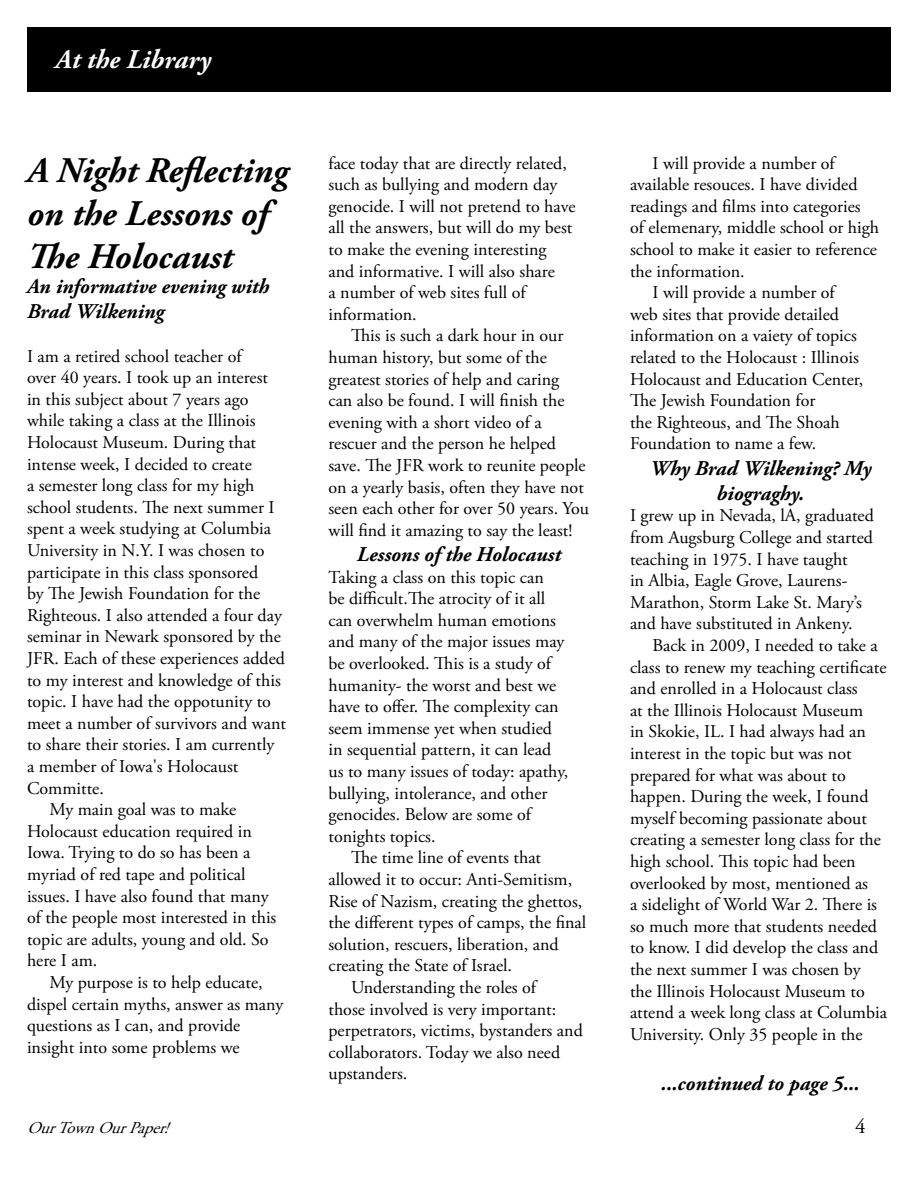
<style>
.page{position:relative;width:918px;height:1188px;background:#fff}
.page>*{position:absolute;margin:0;border:0;box-sizing:border-box;transform-origin:0 0}
.t1{font:italic 700 36px/43.2px "Adobe Garamond Pro";color:#000}
.t2{font:italic 700 27px "Adobe Garamond Pro";color:#fff}
.t3{font:italic 700 21px/25.2px "Adobe Garamond Pro";color:#000}
.t4{font:21px "Adobe Garamond Pro";color:#000}
.t5{font:18px/21.6px "Adobe Garamond Pro";color:#000}
.t6{font:italic 16.5px "Adobe Garamond Pro";color:#000}
</style>
<div class="page">
<div style="left:27px;top:27px;width:864px;height:64px;background:#000"></div>
<h2 class="t2" style="left:56px;top:44px;width:157px">At the Library</h2>
<h1 class="t1" style="left:27px;top:149px;width:263px">A Night Reflecting on the Lessons of<br>The Holocaust</h1>
<p class="t3" style="left:27px;top:274px;width:244px">An informative evening with<br>Brad Wilkening</p>
<p class="t5" style="left:27px;top:346px;width:216px">I am a retired school teacher of</p>
<p class="t5" style="left:27px;top:367px;width:243px">over 40 years. I took up an interest</p>
<p class="t5" style="left:27px;top:389px;width:223px">in this subject about 7 years ago</p>
<p class="t5" style="left:27px;top:411px;width:230px">while taking a class at the Illinois</p>
<p class="t5" style="left:27px;top:432px;width:231px">Holocaust Museum. During that</p>
<p class="t5" style="left:27px;top:454px;width:226px">intense week, I decided to create</p>
<p class="t5" style="left:27px;top:475px;width:229px">a semester long class for my high</p>
<p class="t5" style="left:27px;top:497px;width:249px">school students. The next summer I</p>
<p class="t5" style="left:27px;top:519px;width:246px">spent a week studying at Columbia</p>
<p class="t5" style="left:27px;top:540px;width:239px">University in N.Y. I was chosen to</p>
<p class="t5" style="left:27px;top:562px;width:233px">participate in this class sponsored</p>
<p class="t5" style="left:27px;top:583px;width:235px">by The Jewish Foundation for the</p>
<p class="t5" style="left:27px;top:605px;width:256px">Righteous. I also attended a four day</p>
<p class="t5" style="left:27px;top:627px;width:255px">seminar in Newark sponsored by the</p>
<p class="t5" style="left:27px;top:648px;width:259px">JFR. Each of these experiences added</p>
<p class="t5" style="left:27px;top:670px;width:255px">to my interest and knowledge of this</p>
<p class="t5" style="left:27px;top:691px;width:246px">topic. I have had the oppotunity to</p>
<p class="t5" style="left:27px;top:713px;width:261px">meet a number of survivors and want</p>
<p class="t5" style="left:27px;top:735px;width:249px">to share their stories. I am currently</p>
<p class="t5" style="left:27px;top:756px;width:213px">a member of Iowa's Holocaust</p>
<p class="t5" style="left:27px;top:778px;width:78px">Committe.</p>
<p class="t5" style="left:50px;top:799px;width:188px">My main goal was to make</p>
<p class="t5" style="left:27px;top:821px;width:226px">Holocaust education required in</p>
<p class="t5" style="left:27px;top:843px;width:225px">Iowa. Trying to do so has been a</p>
<p class="t5" style="left:27px;top:864px;width:220px">myriad of red tape and political</p>
<p class="t5" style="left:27px;top:886px;width:243px">issues. I have also found that many</p>
<p class="t5" style="left:27px;top:907px;width:251px">of the people most interested in this</p>
<p class="t5" style="left:27px;top:929px;width:243px">topic are adults, young and old. So</p>
<p class="t5" style="left:27px;top:951px;width:72px">here I am.</p>
<p class="t5" style="left:50px;top:972px;width:215px">My purpose is to help educate,</p>
<p class="t5" style="left:27px;top:994px;width:258px">dispel certain myths, answer as many</p>
<p class="t5" style="left:27px;top:1015px;width:215px">questions as I can, and provide</p>
<p class="t5" style="left:27px;top:1037px;width:214px">insight into some problems we</p>
<p class="t5" style="left:328px;top:153px;width:249px">face today that are directly related, such as bullying and modern day genocide. I will not pretend to have all the answers, but will do my best to make the evening interesting and informative. I will also share<br>a number of web sites full of information.</p>
<p class="t5" style="left:328px;top:326px;width:262px;text-indent:22px">This is such a dark hour in our human history, but some of the greatest stories of help and caring<br>can also be found. I will finish the evening with a short video of a rescuer and the person he helped save. The JFR work to reunite people on a yearly basis, often they have not seen each other for over 50 years. You will find it amazing to say the least!</p>
<p class="t3" style="left:357px;top:542px;width:206px">Lessons of the Holocaust</p>
<p class="t5" style="left:328px;top:567px;width:217px">Taking a class on this topic can</p>
<p class="t5" style="left:328px;top:588px;width:218px">be difficult.The atrocity of it all</p>
<p class="t5" style="left:328px;top:610px;width:229px">can overwhelm human emotions</p>
<p class="t5" style="left:328px;top:632px;width:237px">and many of the major issues may</p>
<p class="t5" style="left:328px;top:653px;width:224px">be overlooked. This is a study of</p>
<p class="t5" style="left:328px;top:675px;width:229px">humanity- the worst and best we</p>
<p class="t5" style="left:328px;top:696px;width:232px">have to offer. The complexity can</p>
<p class="t5" style="left:328px;top:718px;width:225px">seem immense yet when studied</p>
<p class="t5" style="left:328px;top:740px;width:224px">in sequential pattern, it can lead</p>
<p class="t5" style="left:328px;top:761px;width:241px">us to many issues of today: apathy,</p>
<p class="t5" style="left:328px;top:783px;width:221px">bullying, intolerance, and other</p>
<p class="t5" style="left:328px;top:804px;width:204px">genocides. Below are some of</p>
<p class="t5" style="left:328px;top:826px;width:109px">tonights topics.</p>
<p class="t5" style="left:351px;top:848px;width:192px">The time line of events that</p>
<p class="t5" style="left:328px;top:869px;width:245px">allowed it to occur: Anti-Semitism,</p>
<p class="t5" style="left:328px;top:891px;width:255px">Rise of Nazism, creating the ghettos,</p>
<p class="t5" style="left:328px;top:912px;width:259px">the different types of camps, the final</p>
<p class="t5" style="left:328px;top:934px;width:232px">solution, rescuers, liberation, and</p>
<p class="t5" style="left:328px;top:956px;width:185px">creating the State of Israel.</p>
<p class="t5" style="left:351px;top:977px;width:187px">Understanding the roles of</p>
<p class="t5" style="left:328px;top:999px;width:229px">those involved is very important:</p>
<p class="t5" style="left:328px;top:1020px;width:256px">perpetrators, victims, bystanders and</p>
<p class="t5" style="left:328px;top:1042px;width:233px">collaborators. Today we also need</p>
<p class="t5" style="left:328px;top:1064px;width:80px">upstanders.</p>
<p class="t5" style="left:652px;top:153px;width:184px">I will provide a number of</p>
<p class="t5" style="left:630px;top:174px;width:229px">available resouces. I have divided</p>
<p class="t5" style="left:630px;top:196px;width:232px">readings and films into categories</p>
<p class="t5" style="left:630px;top:218px;width:251px">of elemenary, middle school or high</p>
<p class="t5" style="left:630px;top:239px;width:249px">school to make it easier to reference</p>
<p class="t5" style="left:630px;top:261px;width:116px">the information.</p>
<p class="t5" style="left:652px;top:282px;width:184px">I will provide a number of</p>
<p class="t5" style="left:630px;top:304px;width:210px">web sites that provide detailed</p>
<p class="t5" style="left:630px;top:326px;width:228px">information on a vaiety of topics</p>
<p class="t5" style="left:630px;top:347px;width:230px">related to the Holocaust : Illinois</p>
<p class="t5" style="left:630px;top:369px;width:235px">Holocaust and Education Center,</p>
<p class="t5" style="left:630px;top:390px;width:187px">The Jewish Foundation for</p>
<p class="t5" style="left:630px;top:412px;width:211px">the Righteous, and The Shoah</p>
<p class="t5" style="left:630px;top:434px;width:188px">Foundation to name a few.</p>
<p class="t3" style="left:650px;top:456px;width:223px;text-align:center">Why Brad Wilkening? My biograghy.</p>
<p class="t5" style="left:630px;top:506px;width:245px">I grew up in Nevada, lA, graduated from Augsburg College and started teaching in 1975. I have taught<br>in Albia, Eagle Grove, Laurens-<br>Marathon, Storm Lake St. Mary’s and have substituted in Ankeny.</p>
<p class="t5" style="left:630px;top:635px;width:259px;text-indent:22px">Back in 2009, I needed to take a class to renew my teaching certificate and enrolled in a Holocaust class<br>at the Illinois Holocaust Museum<br>in Skokie, IL. I had always had an interest in the topic but was not prepared for what was about to happen. During the week, I found myself becoming passionate about creating a semester long class for the high school. This topic had been overlooked by most, mentioned as<br>a sidelight of World War 2. There is so much more that students needed to know. I did develop the class and the next summer I was chosen by the Illinois Holocaust Museum to attend a week long class at Columbia University. Only 35 people in the</p>
<p class="t3" style="left:661px;top:1071px;width:200px">...continued to page 5...</p>
<p class="t6" style="left:27px;top:1118px;width:151px">OurTownOurPaper!</p>
<p class="t4" style="left:855px;top:1114px;width:12px">4</p>
</div>
